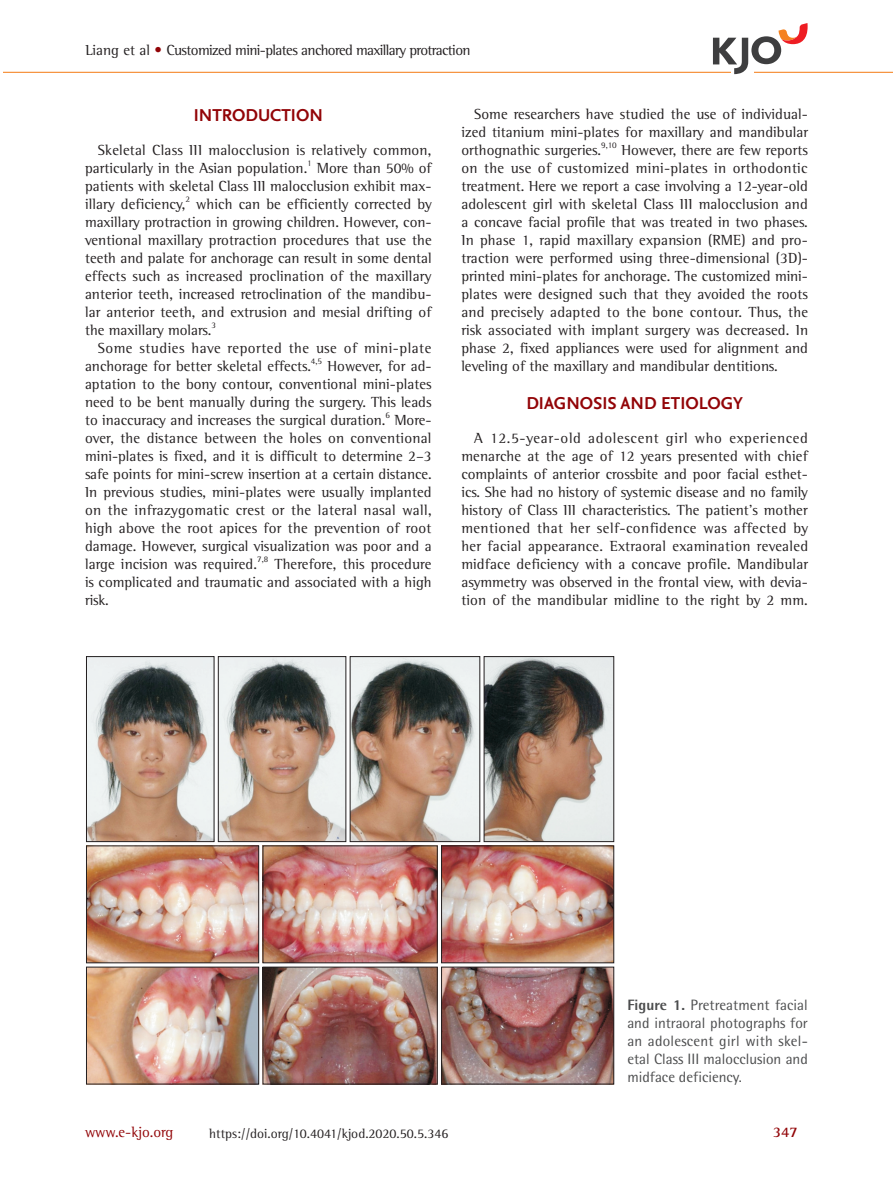
<style>
.page{position:relative;width:893px;height:1191px;background:#fff}
.page>*{position:absolute;margin:0;border:0;box-sizing:border-box;transform-origin:0 0}
.t1{font:700 18px "Nexus Sans";color:#920407}
.t2{font:15px/18px "Rotis Semi Serif Std";color:#231f20;text-align:justify}
.t3{font:15px/18px "Rotis Semi Sans Std";color:#4b4c4d;text-align:justify}
.t4{font:15px "Rotis Semi Serif Std";letter-spacing:-.04em;color:#231f20}
.t5{font:15px "Rotis Semi Serif Std";color:#920407}
.t6{font:700 15px "Rotis Semi Serif Std";color:#920407}
.t7{font:13.5px "Rotis Semi Serif Std";color:#231f20}
.t8{font:8.7px "Rotis Semi Serif Std";color:#231f20}
.s1{color:#920407}
.s2{font-weight:800}
</style>
<div class="page">
<hr style="left:0;top:72px;width:893px;height:1px;background:#f58220">
<svg style="left:713px;top:23px;width:95px;height:51px"></svg>
<hr style="left:0;top:64px;width:3px;height:17px;background:#fff">
<img style="left:86px;top:656px;width:528px;height:428px">
<p class="t4" style="left:85px;top:41px;width:387px">Liang et al <span class="s1">•</span> Customized mini-plates anchored maxillary protraction</p>
<p class="t1" style="left:194px;top:104px;width:131px">INTRODUCTION</p>
<p class="t2" style="left:85px;top:141px;width:348px;text-indent:13px">Skeletal Class III malocclusion is relatively common, particularly in the Asian population.</p>
<p class="t8" style="left:307px;top:158px;width:6px">1</p>
<p class="t2" style="left:85px;top:159px;width:348px;text-indent:232px">More than 50% of patients with skeletal Class III malocclusion exhibit max&shy;illary deficiency,</p>
<p class="t8" style="left:186px;top:194px;width:6px">2</p>
<p class="t2" style="left:85px;top:195px;width:348px;text-indent:111px">which can be efficiently corrected by maxillary protraction in growing children. However, con&shy;ventional maxillary protraction procedures that use the teeth and palate for anchorage can result in some dental effects such as increased proclination of the maxillary anterior teeth, increased retroclination of the mandibu&shy;lar anterior teeth, and extrusion and mesial drifting of the maxillary molars.</p>
<p class="t8" style="left:211px;top:320px;width:6px">3</p>
<p class="t2" style="left:85px;top:339px;width:348px;text-indent:13px">Some studies have reported the use of mini-plate anchorage for better skeletal effects.</p>
<p class="t8" style="left:311px;top:356px;width:13px">4,5</p>
<p class="t2" style="left:85px;top:357px;width:348px;text-indent:242px">However, for ad&shy;aptation to the bony contour, conventional mini-plates need to be bent manually during the surgery. This leads to inaccuracy and increases the surgical duration.</p>
<p class="t8" style="left:385px;top:410px;width:6px">6</p>
<p class="t2" style="left:85px;top:411px;width:348px;text-indent:309px">More&shy;over, the distance between the holes on conventional mini-plates is fixed, and it is difficult to determine 2–3 safe points for mini-screw insertion at a certain distance.<br>In previous studies, mini-plates were usually implanted on the infrazygomatic crest or the lateral nasal wall, high above the root apices for the prevention of root damage. However, surgical visualization was poor and a large incision was required.</p>
<p class="t8" style="left:257px;top:554px;width:13px">7,8</p>
<p class="t2" style="left:85px;top:555px;width:348px;text-indent:190px">Therefore, this procedure is complicated and traumatic and associated with a high risk.</p>
<p class="t2" style="left:461px;top:105px;width:348px;text-indent:13px">Some researchers have studied the use of individual&shy;ized titanium mini-plates for maxillary and mandibular orthognathic surgeries.</p>
<p class="t8" style="left:601px;top:140px;width:17px">9,10</p>
<p class="t2" style="left:461px;top:141px;width:348px;text-indent:160px">However, there are few reports on the use of customized mini-plates in orthodontic treatment. Here we report a case involving a 12-year-old adolescent girl with skeletal Class III malocclusion and a concave facial profile that was treated in two phases.<br>In phase 1, rapid maxillary expansion (RME) and pro&shy;traction were performed using three-dimensional (3D)- printed mini-plates for anchorage. The customized mini&shy;plates were designed such that they avoided the roots and precisely adapted to the bone contour. Thus, the risk associated with implant surgery was decreased. In phase 2, fixed appliances were used for alignment and leveling of the maxillary and mandibular dentitions.</p>
<p class="t1" style="left:526px;top:392px;width:218px">DIAGNOSIS AND ETIOLOGY</p>
<p class="t2" style="left:461px;top:429px;width:348px;text-indent:13px">A 12.5-year-old adolescent girl who experienced menarche at the age of 12 years presented with chief complaints of anterior crossbite and poor facial esthet&shy;ics. She had no history of systemic disease and no family history of Class III characteristics. The patient’s mother mentioned that her self-confidence was affected by her facial appearance. Extraoral examination revealed midface deficiency with a concave profile. Mandibular asymmetry was observed in the frontal view, with devia&shy;tion of the mandibular midline to the right by 2 mm.</p>
<p class="t3" style="left:627px;top:996px;width:182px"><span class="s2">Figure 1.</span> Pretreatment facial and intraoral photographs for an adolescent girl with skel&shy;etal Class III malocclusion and midface deficiency.</p>
<p class="t5" style="left:85px;top:1122px;width:90px">www.e-kjo.org</p>
<p class="t7" style="left:209px;top:1125px;width:241px">https://doi.org/10.4041/kjod.2020.50.5.346</p>
<p class="t6" style="left:773px;top:1122px;width:27px">347</p>
</div>
